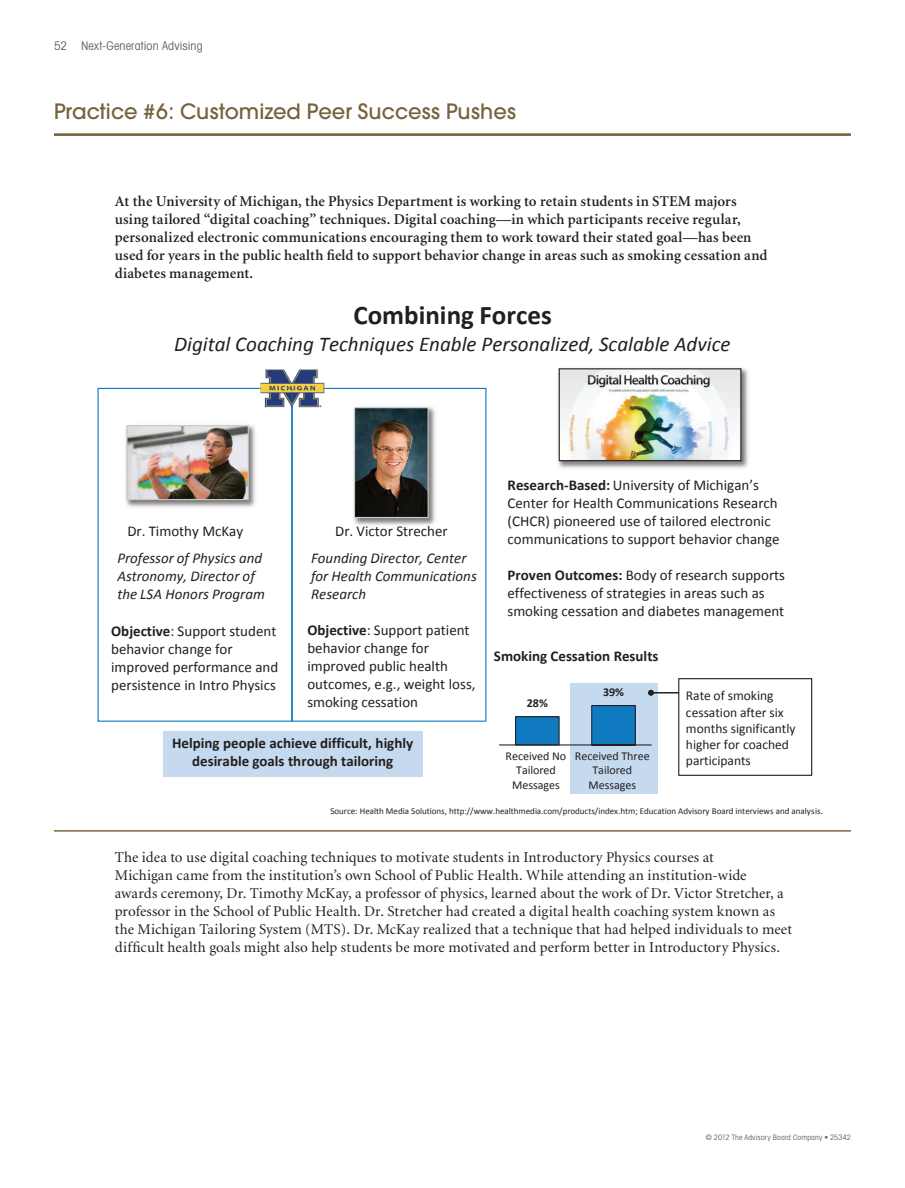
<style>
.page{position:relative;width:905px;height:1188px;background:#fff}
.page>*{position:absolute;margin:0;border:0;box-sizing:border-box;transform-origin:0 0}
.t1{font:700 27px "Calibri";color:#231f20}
.t2{font:italic 21px "Calibri";color:#231f20}
.t3{font:500 21px "Avant Garde";color:#75613d}
.t4{font:15px/18px "Minion";letter-spacing:.005em;color:#231f20}
.t5{font:15px/18px "Calibri";color:#231f20}
.t6{font:600 15px/18px "Minion";letter-spacing:.01em;color:#231f20}
.t7{font:italic 15px/18px "Calibri";color:#231f20}
.t8{font:700 15px/18px "Calibri";color:#231f20;text-align:center}
.t9{font:13.5px/16.2px "Calibri";color:#231f20}
.t10{font:12px/14.7px "Calibri";letter-spacing:-.005em;color:#231f20;text-align:center}
.t11{font:condensed 12px "Avant Garde";letter-spacing:.01em;color:#636366}
.t12{font:700 12px "Calibri";color:#231f20}
.t13{font:9px "Calibri";letter-spacing:-.005em;color:#231f20}
.t14{font:condensed 7.5px "Avant Garde";letter-spacing:.02em;color:#636366}
.s1{font-weight:700}
</style>
<div class="page">
<hr style="left:54px;top:831px;width:796px;height:1px;background:#75613d">
<div style="left:570px;top:683px;width:87px;height:110px;background:#c5daef"></div>
<svg style="left:499px;top:705px;width:153px;height:41px"></svg>
<div style="left:163px;top:731px;width:260px;height:45px;background:#c5daef"></div>
<svg style="left:292px;top:388px;width:194px;height:334px"></svg>
<div style="left:678px;top:678px;width:134px;height:98px;border:1px solid #231f20"></div>
<img style="left:558px;top:368px;width:190px;height:100px">
<img style="left:560px;top:370px;width:179px;height:89px">
<div style="left:558px;top:368px;width:183px;height:93px;border:1px solid #231f20"></div>
<svg style="left:648px;top:690px;width:31px;height:6px"></svg>
<svg style="left:97px;top:388px;width:195px;height:334px"></svg>
<img style="left:260px;top:369px;width:64px;height:19px">
<img style="left:260px;top:388px;width:64px;height:19px">
<hr style="left:54px;top:134px;width:796px;height:2px;background:#75613d">
<p class="t11" style="left:54px;top:41px;width:150px">52 Next-Generation Advising</p>
<h2 class="t3" style="left:54px;top:104px;width:463px">Practice #6: Customized Peer Success Pushes</h2>
<p class="t6" style="left:115px;top:193px;width:654px">At the University of Michigan, the Physics Department is working to retain students in STEM majors using tailored “digital coaching” techniques. Digital coaching—in which participants receive regular, personalized electronic communications encouraging them to work toward their stated goal—has been used for years in the public health field to support behavior change in areas such as smoking cessation and diabetes management.</p>
<h1 class="t1" style="left:353px;top:304px;width:200px">Combining Forces</h1>
<h2 class="t2" style="left:174px;top:335px;width:557px">Digital Coaching Techniques Enable Personalized, Scalable Advice</h2>
<p class="t5" style="left:127px;top:523px;width:117px">Dr. Timothy McKay</p>
<p class="t5" style="left:335px;top:523px;width:114px">Dr. Victor Strecher</p>
<p class="t7" style="left:117px;top:550px;width:149px">Professor of Physics and<br>Astronomy, Director of the LSA Honors Program</p>
<p class="t7" style="left:311px;top:550px;width:167px">Founding Director, Center for Health Communications<br>Research</p>
<p class="t5" style="left:111px;top:623px;width:169px"><span class="s1">Objective</span>: Support student behavior change for improved performance and persistence in Intro Physics</p>
<p class="t5" style="left:307px;top:622px;width:170px"><span class="s1">Objective</span>: Support patient behavior change for improved public health outcomes, e.g., weight loss, smoking cessation</p>
<p class="t8" style="left:172px;top:736px;width:242px">Helping people achieve difficult, highly desirable goals through tailoring</p>
<p class="t5" style="left:507px;top:477px;width:273px"><span class="s1">Research-Based:</span> University of Michigan’s Center for Health Communications Research (CHCR) pioneered use of tailored electronic communications to support behavior change</p>
<p class="t5" style="left:507px;top:567px;width:279px"><span class="s1">Proven Outcomes:</span> Body of research supports effectiveness of strategies in areas such as smoking cessation and diabetes management</p>
<p class="t8" style="left:494px;top:648px;width:166px">Smoking Cessation Results</p>
<p class="t12" style="left:527px;top:698px;width:23px">28%</p>
<p class="t12" style="left:603px;top:687px;width:23px">39%</p>
<p class="t10" style="left:505px;top:749px;width:62px">Received No<br>Tailored<br>Messages</p>
<p class="t10" style="left:575px;top:749px;width:76px">Received Three<br>Tailored<br>Messages</p>
<p class="t9" style="left:686px;top:689px;width:111px">Rate of smoking cessation after six months significantly higher for coached participants</p>
<p class="t13" style="left:330px;top:807px;width:494px">Source: Health Media Solutions, http://www.healthmedia.com/products/index.htm; Education Advisory Board interviews and analysis.</p>
<p class="t4" style="left:115px;top:849px;width:678px">The idea to use digital coaching techniques to motivate students in Introductory Physics courses at<br>Michigan came from the institution’s own School of Public Health. While attending an institution-wide awards ceremony, Dr. Timothy McKay, a professor of physics, learned about the work of Dr. Victor Stretcher, a professor in the School of Public Health. Dr. Stretcher had created a digital health coaching system known as the Michigan Tailoring System (MTS). Dr. McKay realized that a technique that had helped individuals to meet difficult health goals might also help students be more motivated and perform better in Introductory Physics.</p>
<p class="t14" style="left:705px;top:1134px;width:147px">© 2012 The Advisory Board Company • 25342</p>
</div>
